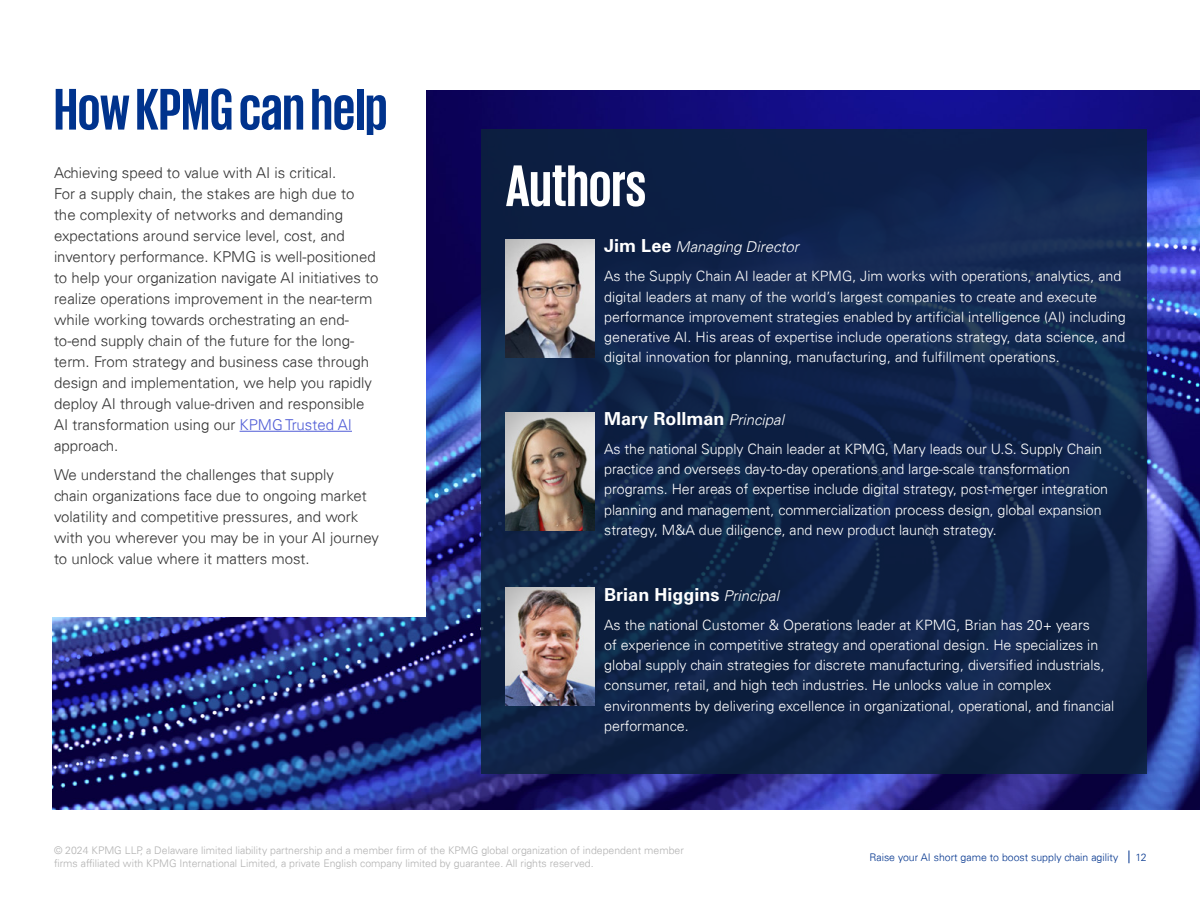
<style>
.page{position:relative;width:1200px;height:900px;background:#fff}
.page>*{position:absolute;margin:0;border:0;box-sizing:border-box;transform-origin:0 0}
.t1{font:700 60px "KPMG";color:#00338d}
.t2{font:700 60px "KPMG";letter-spacing:-.005em;color:#fff}
.t3{font:700 18px "Univers";color:#fff}
.t4{font:300 15px/21px "Univers 45";color:#333}
.t5{font:italic 300 15px "Univers 45";color:#fff}
.t6{font:300 14.25px/20.2px "Univers 45";color:#fff}
.t7{font:300 10.5px/13.5px "Univers 45";color:#b2b2b2}
.t8{font:300 10.5px "Univers 45";color:#00338d}
.s1{color:#4f5cd6}
.s2{font-family:"Univers";font-weight:700;font-style:normal;font-size:18px}
.s3{font-family:"Univers 45";font-weight:300;font-style:italic;font-size:15px}
</style>
<div class="page">
<img style="left:52px;top:90px;width:1148px;height:719px">
<div style="left:0;top:0;width:426px;height:616px;background:#fff"></div>
<hr style="left:240px;top:431px;width:112px;height:1px;background:#4f5cd6">
<svg style="left:481px;top:130px;width:666px;height:644px;background:#102449"></svg>
<img style="left:506px;top:239px;width:88px;height:119px">
<img style="left:506px;top:412px;width:88px;height:118px">
<img style="left:506px;top:588px;width:88px;height:118px">
<svg style="left:1129px;top:850px;width:1px;height:13px"></svg>
<h1 class="t1" style="left:54px;top:79px;width:335px">How KPMG can help</h1>
<p class="t4" style="left:54px;top:162px;width:326px">Achieving speed to value with AI is critical.<br>For a supply chain, the stakes are high due to the complexity of networks and demanding expectations around service level, cost, and inventory performance. KPMG is well-positioned to help your organization navigate AI initiatives to realize operations improvement in the near-term while working towards orchestrating an end&shy;to-end supply chain of the future for the long&shy;term. From strategy and business case through design and implementation, we help you rapidly deploy AI through value-driven and responsible AI transformation using our <span class="s1">KPMG Trusted AI </span>approach.</p>
<p class="t4" style="left:54px;top:465px;width:327px">We understand the challenges that supply<br>chain organizations face due to ongoing market volatility and competitive pressures, and work with you wherever you may be in your AI journey to unlock value where it matters most.</p>
<h1 class="t2" style="left:506px;top:156px;width:142px">Authors</h1>
<p class="t5" style="left:604px;top:238px;width:196px"><span class="s2">Jim Lee</span> Managing Director</p>
<p class="t6" style="left:604px;top:266px;width:523px">As the Supply Chain AI leader at KPMG, Jim works with operations, analytics, and digital leaders at many of the world’s largest companies to create and execute performance improvement strategies enabled by artificial intelligence (AI) including generative AI. His areas of expertise include operations strategy, data science, and digital innovation for planning, manufacturing, and fulfillment operations.</p>
<p class="t3" style="left:604px;top:408px;width:181px">Mary Rollman <span class="s3">Principal</span></p>
<p class="t6" style="left:604px;top:439px;width:505px">As the national Supply Chain leader at KPMG, Mary leads our U.S. Supply Chain practice and oversees day-to-day operations and large-scale transformation programs. Her areas of expertise include digital strategy, post-merger integration planning and management, commercialization process design, global expansion strategy, M&amp;A due diligence, and new product launch strategy.</p>
<p class="t3" style="left:604px;top:584px;width:176px">Brian Higgins <span class="s3">Principal</span></p>
<p class="t6" style="left:604px;top:614px;width:512px">As the national Customer &amp; Operations leader at KPMG, Brian has 20+ years<br>of experience in competitive strategy and operational design. He specializes in global supply chain strategies for discrete manufacturing, diversified industrials, consumer, retail, and high tech industries. He unlocks value in complex environments by delivering excellence in organizational, operational, and financial performance.</p>
<p class="t7" style="left:54px;top:843px;width:631px">© 2024 KPMG LLP, a Delaware limited liability partnership and a member firm of the KPMG global organization of independent member firms affiliated with KPMG International Limited, a private English company limited by guarantee. All rights reserved.</p>
<p class="t8" style="left:870px;top:851px;width:250px">Raise your AI short game to boost supply chain agility</p>
<p class="t8" style="left:1135px;top:851px;width:13px">12</p>
</div>
